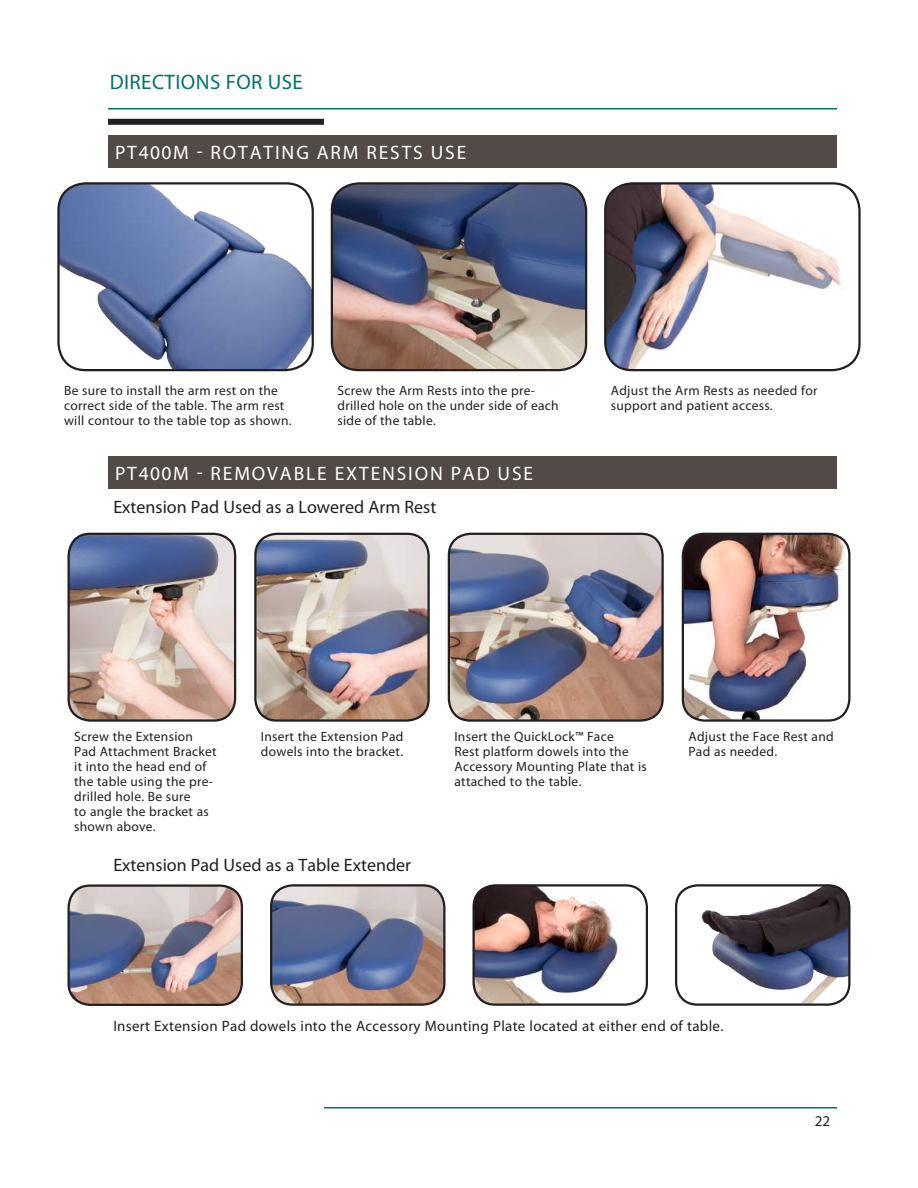
<style>
.page{position:relative;width:918px;height:1188px;background:#fff}
.page>*{position:absolute;margin:0;border:0;box-sizing:border-box;transform-origin:0 0}
.t1{font:21px "Myriad Pro";letter-spacing:.02em;color:#00736a}
.t2{font:19.5px "Myriad Pro";letter-spacing:.095em;color:#fff}
.t3{font:18px "Myriad Pro";color:#231f20}
.t4{font:15px "Myriad Pro";letter-spacing:.02em;color:#231f20}
.t5{font:13.5px/15px "Myriad Pro";letter-spacing:.02em;color:#231f20}
</style>
<div class="page">
<img style="left:332px;top:183px;width:254px;height:187px">
<div style="left:331px;top:182px;width:256px;height:189px;border:2px solid #231f20;border-radius:27px"></div>
<img style="left:69px;top:534px;width:166px;height:187px">
<div style="left:68px;top:533px;width:168px;height:189px;border:2px solid #231f20;border-radius:22px"></div>
<img style="left:255px;top:534px;width:174px;height:187px">
<div style="left:254px;top:533px;width:176px;height:189px;border:2px solid #231f20;border-radius:22px"></div>
<img style="left:449px;top:534px;width:214px;height:187px">
<div style="left:448px;top:533px;width:216px;height:189px;border:2px solid #231f20;border-radius:22px"></div>
<img style="left:683px;top:534px;width:166px;height:187px">
<div style="left:682px;top:533px;width:168px;height:189px;border:2px solid #231f20;border-radius:22px"></div>
<img style="left:271px;top:885px;width:173px;height:120px">
<div style="left:270px;top:884px;width:175px;height:122px;border:2px solid #231f20;border-radius:22px"></div>
<img style="left:69px;top:886px;width:173px;height:119px">
<div style="left:68px;top:884px;width:175px;height:122px;border:2px solid #231f20;border-radius:22px"></div>
<img style="left:475px;top:885px;width:172px;height:119px">
<div style="left:472px;top:884px;width:176px;height:122px;border:2px solid #231f20;border-radius:22px"></div>
<img style="left:686px;top:885px;width:163px;height:120px">
<div style="left:675px;top:884px;width:175px;height:122px;border:2px solid #231f20;border-radius:22px"></div>
<img style="left:59px;top:183px;width:254px;height:187px">
<div style="left:57px;top:182px;width:257px;height:189px;border:2px solid #231f20;border-radius:27px"></div>
<img style="left:605px;top:184px;width:249px;height:186px">
<div style="left:604px;top:182px;width:257px;height:189px;border:2px solid #231f20;border-radius:27px"></div>
<div style="left:108px;top:135px;width:729px;height:32px;background:#524a47"></div>
<hr style="left:324px;top:1107px;width:513px;height:1px;background:#00736a">
<hr style="left:108px;top:108px;width:729px;height:2px;background:#00736a">
<div style="left:108px;top:119px;width:216px;height:6px;background:#231f20"></div>
<div style="left:108px;top:456px;width:729px;height:33px;background:#524a47"></div>
<h1 class="t1" style="left:110px;top:69px;width:195px">DIRECTIONS FOR USE</h1>
<h2 class="t2" style="left:115px;top:140px;width:353px">PT400M - ROTATING ARM RESTS USE</h2>
<p class="t5" style="left:64px;top:382px;width:229px">Be sure to install the arm rest on the correct side of the table. The arm rest will contour to the table top as shown.</p>
<p class="t5" style="left:338px;top:382px;width:223px">Screw the Arm Rests into the pre&shy;drilled hole on the under side of each side of the table.</p>
<p class="t5" style="left:611px;top:382px;width:208px">Adjust the Arm Rests as needed for support and patient access.</p>
<h2 class="t2" style="left:115px;top:461px;width:420px">PT400M - REMOVABLE EXTENSION PAD USE</h2>
<h3 class="t3" style="left:113px;top:496px;width:324px">Extension Pad Used as a Lowered Arm Rest</h3>
<p class="t5" style="left:74px;top:729px;width:144px">Screw the Extension<br>Pad Attachment Bracket it into the head end of the table using the pre&shy;drilled hole. Be sure<br>to angle the bracket as shown above.</p>
<p class="t5" style="left:261px;top:729px;width:144px">Insert the Extension Pad dowels into the bracket.</p>
<p class="t5" style="left:454px;top:729px;width:194px">Insert the QuickLock™ Face<br>Rest platform dowels into the<br>Accessory Mounting Plate that is attached to the table.</p>
<p class="t5" style="left:688px;top:729px;width:147px">Adjust the Face Rest and<br>Pad as needed.</p>
<h3 class="t3" style="left:113px;top:854px;width:299px">Extension Pad Used as a Table Extender</h3>
<p class="t4" style="left:113px;top:1016px;width:612px">Insert Extension Pad dowels into the Accessory Mounting Plate located at either end of table.</p>
<p class="t4" style="left:815px;top:1112px;width:17px">22</p>
</div>
